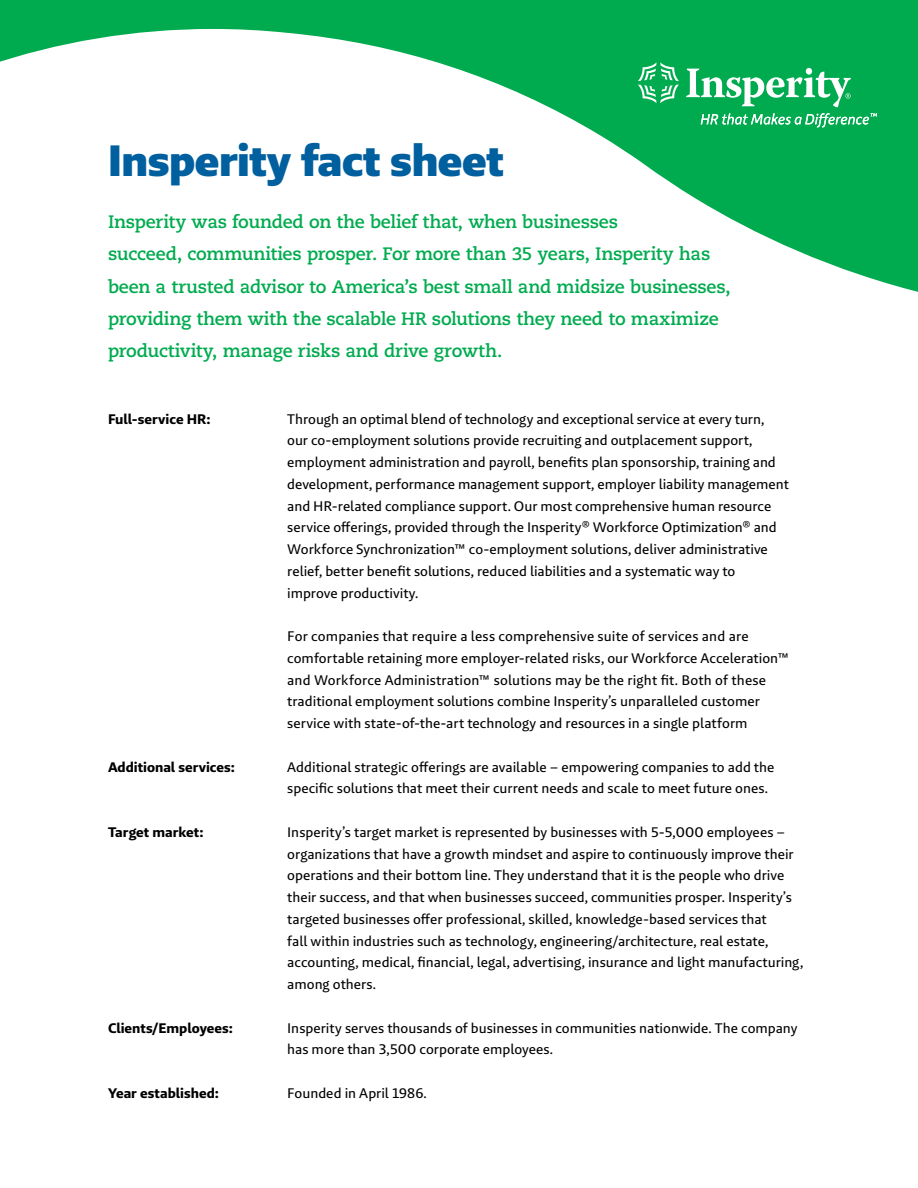
<style>
.page{position:relative;width:918px;height:1188px;background:#fff}
.page>*{position:absolute;margin:0;border:0;box-sizing:border-box;transform-origin:0 0}
.t1{font:45px "Brando Sans Black LF";letter-spacing:-.01em;color:#005f9e}
.t2{font:700 18px/32.2px "Caecilia LT Std";letter-spacing:-.015em;color:#00ab4f}
.t3{font:14.25px/21.8px "Brando Sans Text LF";color:#000}
.t4{font:14.25px "Brando Sans Bold LF";color:#000}
</style>
<div class="page">
<svg style="left:0;top:0;width:918px;height:292px"></svg>
<svg style="left:686px;top:69px;width:165px;height:38px"></svg>
<svg style="left:701px;top:113px;width:176px;height:14px"></svg>
<svg style="left:638px;top:62px;width:41px;height:41px;background:#41c07b"></svg>
<h1 class="t1" style="left:108px;top:131px;width:398px">Insperity fact sheet</h1>
<p class="t2" style="left:108px;top:206px;width:624px">Insperity was founded on the belief that, when businesses<br>succeed, communities prosper. For more than 35 years, Insperity has been a trusted advisor to America’s best small and midsize businesses, providing them with the scalable HR solutions they need to maximize productivity, manage risks and drive growth.</p>
<p class="t4" style="left:108px;top:410px;width:104px">Full-service HR:</p>
<p class="t4" style="left:108px;top:758px;width:129px">Additional services:</p>
<p class="t4" style="left:108px;top:823px;width:97px">Target market:</p>
<p class="t4" style="left:108px;top:1019px;width:126px">Clients/Employees:</p>
<p class="t4" style="left:108px;top:1084px;width:112px">Year established:</p>
<p class="t3" style="left:287px;top:408px;width:503px">Through an optimal blend of technology and exceptional service at every turn,<br>our co-employment solutions provide recruiting and outplacement support, employment administration and payroll, benefits plan sponsorship, training and development, performance management support, employer liability management and HR-related compliance support. Our most comprehensive human resource service offerings, provided through the Insperity® Workforce Optimization® and Workforce Synchronization™ co-employment solutions, deliver administrative relief, better benefit solutions, reduced liabilities and a systematic way to improve productivity.</p>
<p class="t3" style="left:287px;top:625px;width:503px">For companies that require a less comprehensive suite of services and are comfortable retaining more employer-related risks, our Workforce Acceleration™ and Workforce Administration™ solutions may be the right fit. Both of these traditional employment solutions combine Insperity’s unparalleled customer service with state-of-the-art technology and resources in a single platform</p>
<p class="t3" style="left:287px;top:756px;width:489px">Additional strategic offerings are available – empowering companies to add the specific solutions that meet their current needs and scale to meet future ones.</p>
<p class="t3" style="left:287px;top:821px;width:517px">Insperity’s target market is represented by businesses with 5-5,000 employees – organizations that have a growth mindset and aspire to continuously improve their operations and their bottom line. They understand that it is the people who drive their success, and that when businesses succeed, communities prosper. Insperity’s targeted businesses offer professional, skilled, knowledge-based services that<br>fall within industries such as technology, engineering/architecture, real estate, accounting, medical, financial, legal, advertising, insurance and light manufacturing, among others.</p>
<p class="t3" style="left:287px;top:1017px;width:512px">Insperity serves thousands of businesses in communities nationwide. The company has more than 3,500 corporate employees.</p>
<p class="t3" style="left:287px;top:1082px;width:141px">Founded in April 1986.</p>
</div>
